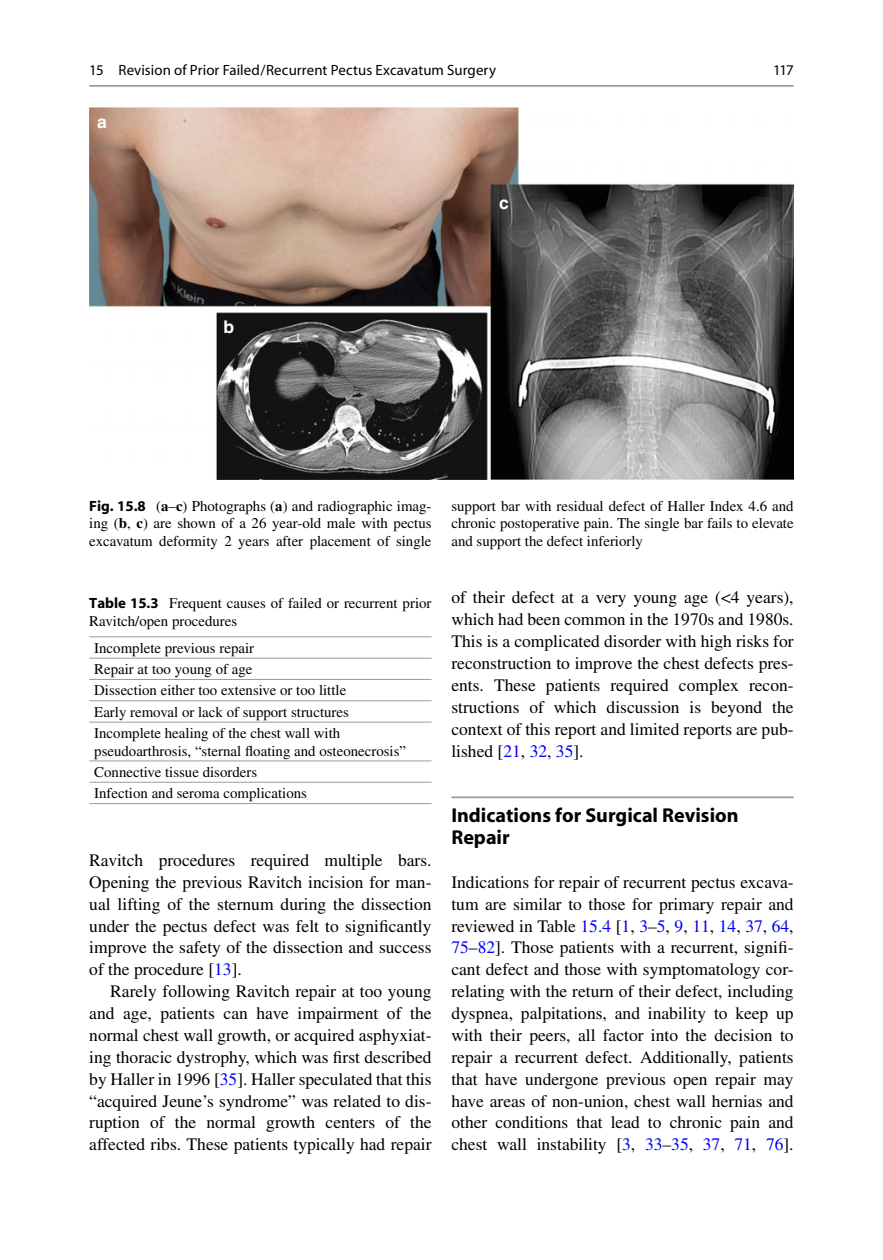
<style>
.page{position:relative;width:883px;height:1260px;background:#fff}
.page>*{position:absolute;margin:0;border:0;box-sizing:border-box;transform-origin:0 0}
.t1{font:700 20.12px/21.9px "Bmgggw Myriad";color:#000}
.t2{font:17.5px/21.9px "Jhpyvc Times";color:#000;text-align:justify}
.t3{font:700 17.5px "Yvlnlj Helvetica";color:#fff}
.t4{font:14.88px/21.3px "Jhpyvc Times";color:#000}
.t5{font:14.88px "Xkpkpl Myriad";letter-spacing:.005em;color:#000}
.s1{font-family:"Bmgggw Myriad";font-weight:700}
.s2{font-family:"Bnxcml Times";font-weight:700}
.s3{color:#0000fa}
</style>
<div class="page">
<hr style="left:451px;top:796px;width:343px;height:2px;background:#9c9c9c">
<img style="left:89px;top:107px;width:705px;height:372px">
<hr style="left:89px;top:636px;width:343px;height:1px;background:#9c9c9c">
<hr style="left:89px;top:658px;width:343px;height:1px;background:#9c9c9c">
<hr style="left:89px;top:679px;width:343px;height:1px;background:#9c9c9c">
<hr style="left:89px;top:700px;width:343px;height:1px;background:#9c9c9c">
<hr style="left:89px;top:722px;width:343px;height:1px;background:#9c9c9c">
<hr style="left:89px;top:760px;width:343px;height:1px;background:#9c9c9c">
<hr style="left:89px;top:782px;width:343px;height:1px;background:#9c9c9c">
<hr style="left:89px;top:803px;width:343px;height:1px;background:#9c9c9c">
<hr style="left:89px;top:85px;width:705px;height:2px;background:#9c9c9c">
<p class="t5" style="left:89px;top:64px;width:408px">15 Revision of Prior Failed/Recurrent Pectus Excavatum Surgery</p>
<p class="t3" style="left:97px;top:111px;width:11px">a</p>
<p class="t3" style="left:223px;top:317px;width:12px">b</p>
<p class="t3" style="left:499px;top:193px;width:11px">c</p>
<p class="t5" style="left:773px;top:64px;width:22px">117</p>
<p class="t4" style="left:89px;top:498px;width:344px;line-height:17.5px;text-align:justify"><span class="s1">Fig. 15.8</span> ( <span class="s2">a</span> – <span class="s2">c</span> ) Photographs ( <span class="s2">a</span> ) and radiographic imag&shy;ing ( <span class="s2">b</span> , <span class="s2">c</span> ) are shown of a 26 year-old male with pectus excavatum deformity 2 years after placement of single</p>
<p class="t4" style="left:451px;top:498px;width:344px;line-height:17.5px;text-align:justify">support bar with residual defect of Haller Index 4.6 and chronic postoperative pain. The single bar fails to elevate and support the defect inferiorly</p>
<p class="t4" style="left:89px;top:596px;width:344px;line-height:17.5px"><span class="s1">Table 15.3</span> Frequent causes of failed or recurrent prior<br>Ravitch/open procedures</p>
<p class="t4" style="left:94px;top:638px;width:256px">Incomplete previous repair<br>Repair at too young of age<br>Dissection either too extensive or too little Early removal or lack of support structures Incomplete healing of the chest wall with</p>
<p class="t4" style="left:94px;top:741px;width:313px">pseudoarthrosis, “sternal floating and osteonecrosis”<br>Connective tissue disorders<br>Infection and seroma complications</p>
<p class="t2" style="left:89px;top:851px;width:344px">Ravitch procedures required multiple bars.<br>Opening the previous Ravitch incision for man&shy;ual lifting of the sternum during the dissection under the pectus defect was felt to significantly improve the safety of the dissection and success of the procedure [ <span class="s3">13</span> ].</p>
<p class="t2" style="left:89px;top:982px;width:344px;text-indent:21px">Rarely following Ravitch repair at too young and age, patients can have impairment of the normal chest wall growth, or acquired asphyxiat&shy;ing thoracic dystrophy, which was first described by Haller in 1996 [ <span class="s3">35</span> ]. Haller speculated that this “acquired Jeune’s syndrome” was related to dis&shy;ruption of the normal growth centers of the affected ribs. These patients typically had repair</p>
<p class="t2" style="left:451px;top:588px;width:344px">of their defect at a very young age (&lt;4 years), which had been common in the 1970s and 1980s.<br>This is a complicated disorder with high risks for reconstruction to improve the chest defects pres&shy;ents. These patients required complex recon&shy;structions of which discussion is beyond the context of this report and limited reports are pub&shy;lished [ <span class="s3">21</span> , <span class="s3">32</span> , <span class="s3">35</span> ].</p>
<p class="t1" style="left:451px;top:806px;width:289px">Indications for Surgical Revision<br>Repair</p>
<p class="t2" style="left:451px;top:873px;width:344px">Indications for repair of recurrent pectus excava&shy;tum are similar to those for primary repair and reviewed in Table <span class="s3">15.4</span> [ <span class="s3">1</span> , <span class="s3">3</span> – <span class="s3">5</span> , <span class="s3">9</span> , <span class="s3">11</span> , <span class="s3">14</span> , <span class="s3">37</span> , <span class="s3">64</span> , <span class="s3">75</span> – <span class="s3">82</span> ]. Those patients with a recurrent, signifi&shy;cant defect and those with symptomatology cor&shy;relating with the return of their defect, including dyspnea, palpitations, and inability to keep up with their peers, all factor into the decision to repair a recurrent defect. Additionally, patients that have undergone previous open repair may have areas of non-union, chest wall hernias and other conditions that lead to chronic pain and chest wall instability [ <span class="s3">3</span> , <span class="s3">33</span> – <span class="s3">35</span> , <span class="s3">37</span> , <span class="s3">71</span> , <span class="s3">76</span> ].</p>
</div>
